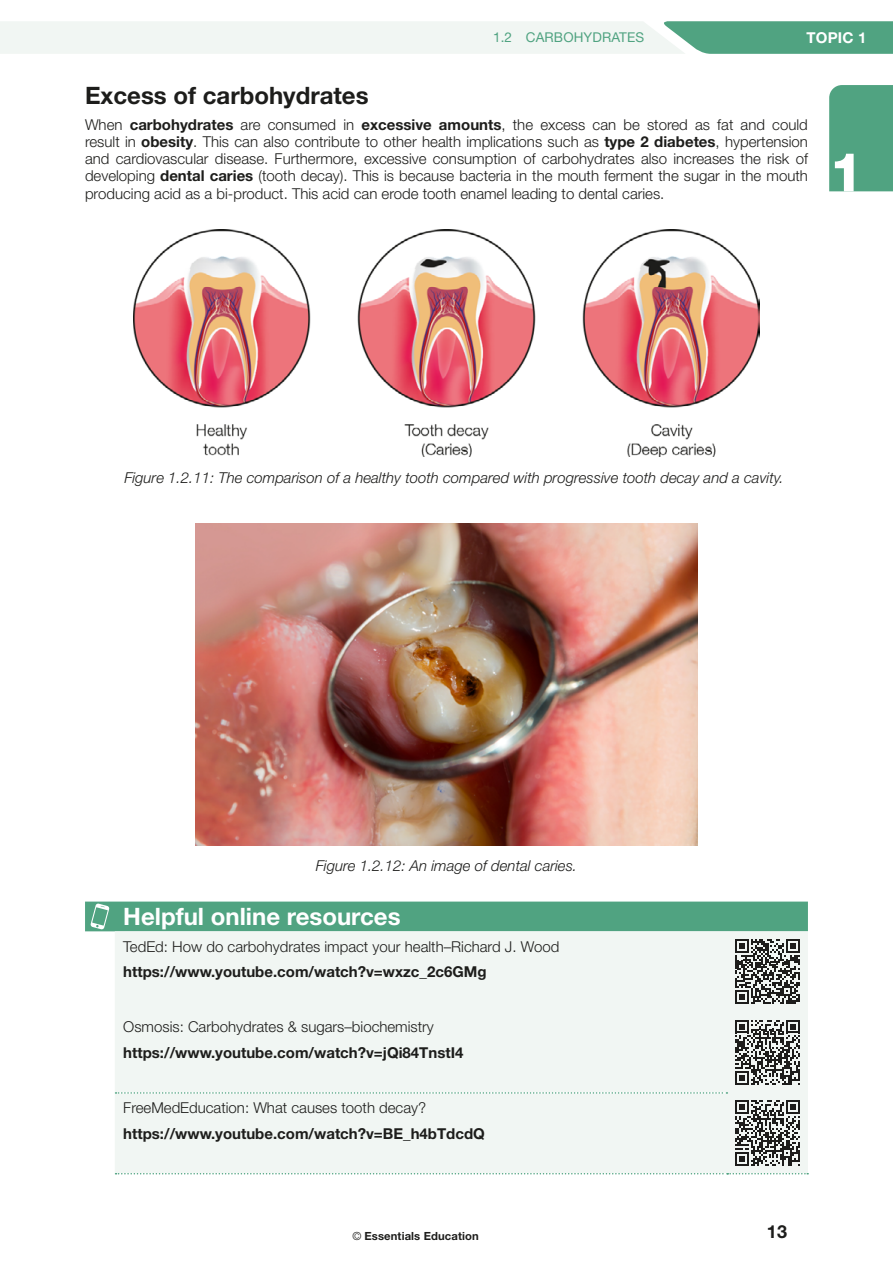
<style>
.page{position:relative;width:893px;height:1263px;background:#fff}
.page>*{position:absolute;margin:0;border:0;box-sizing:border-box;transform-origin:0 0}
.t1{font:800 54px "Helvetica Neue";color:#fff}
.Heading_2{font:700 24px "Helvetica Neue";color:#fff}
.Heading_2-2{font:700 24px "Helvetica Neue";color:#1d1d1b}
.t2{font:700 18px "Helvetica Neue";color:#1d1d1b}
.Body_Copy{font:300 15px/17.2px "Helvetica Neue";color:#1d1d1b;text-align:justify}
.Body_Copy-2{font:700 15px "Helvetica Neue";color:#1d1d1b}
.t3{font:italic 300 15px "Helvetica Neue";color:#1d1d1b}
.t4{font:700 15px "Helvetica Neue";letter-spacing:.01em;color:#fff}
.t5{font:13.5px "Helvetica Neue";letter-spacing:.01em;color:#50a381}
.t6{font:700 11.25px "Helvetica Neue";letter-spacing:.01em;color:#1d1d1b}
.s1{font-weight:700}
.s2{font-weight:300}
</style>
<div class="page">
<svg style="left:0;top:21px;width:893px;height:33px"></svg>
<div style="left:829px;top:85px;width:64px;height:106px;background:#50a381"></div>
<img style="left:133px;top:229px;width:627px;height:228px">
<img style="left:196px;top:523px;width:501px;height:322px">
<div style="left:115px;top:931px;width:693px;height:243px;background:#f1f6f3"></div>
<svg style="left:116px;top:1092px;width:611px;height:2px"></svg>
<svg style="left:116px;top:1173px;width:692px;height:1px"></svg>
<div style="left:85px;top:901px;width:723px;height:30px;background:#50a381"></div>
<svg style="left:735px;top:939px;width:65px;height:65px"></svg>
<svg style="left:735px;top:1020px;width:65px;height:65px"></svg>
<svg style="left:735px;top:1100px;width:65px;height:65px"></svg>
<p class="t5" style="left:493px;top:29px;width:153px">1.2 CARBOHYDRATES</p>
<p class="t4" style="left:807px;top:28px;width:61px">TOPIC 1</p>
<p class="Heading_2-2" style="left:85px;top:80px;width:285px">Excess of carbohydrates</p>
<p class="Body_Copy" style="left:85px;top:115px;width:724px">When <span class="s1">carbohydrates</span> are consumed in <span class="s1">excessive amounts</span>, the excess can be stored as fat and could result in <span class="s1">obesity</span>. This can also contribute to other health implications such as <span class="s1">type 2 diabetes</span>, hypertension and cardiovascular disease. Furthermore, excessive consumption of carbohydrates also increases the risk of developing <span class="s1">dental caries</span> (tooth decay). This is because bacteria in the mouth ferment the sugar in the mouth producing acid as a bi-product. This acid can erode tooth enamel leading to dental caries.</p>
<h1 class="t1" style="left:829px;top:140px;width:36px">1</h1>
<p class="t3" style="left:124px;top:468px;width:661px">Figure 1.2.11: The comparison of a healthy tooth compared with progressive tooth decay and a cavity.</p>
<p class="t3" style="left:316px;top:856px;width:263px">Figure 1.2.12: An image of dental caries.</p>
<p class="Heading_2" style="left:123px;top:901px;width:279px">Helpful online resources</p>
<p class="Body_Copy" style="left:123px;top:937px;width:437px">TedEd: How do carbohydrates impact your health–Richard J. Wood</p>
<p class="Body_Copy-2" style="left:123px;top:963px;width:365px">https://www.youtube.com/watch?v=wxzc_2c6GMg</p>
<p class="Body_Copy" style="left:123px;top:1018px;width:312px">Osmosis: Carbohydrates &amp; sugars–biochemistry</p>
<p class="Body_Copy-2" style="left:123px;top:1043px;width:342px">https://www.youtube.com/watch?v=jQi84TnstI4</p>
<p class="Body_Copy" style="left:123px;top:1099px;width:304px">FreeMedEducation: What causes tooth decay?</p>
<p class="Body_Copy-2" style="left:123px;top:1124px;width:363px">https://www.youtube.com/watch?v=BE_h4bTdcdQ</p>
<p class="t6" style="left:352px;top:1229px;width:128px"><span class="s2">©</span> Essentials Education</p>
<p class="t2" style="left:767px;top:1221px;width:22px">13</p>
</div>
